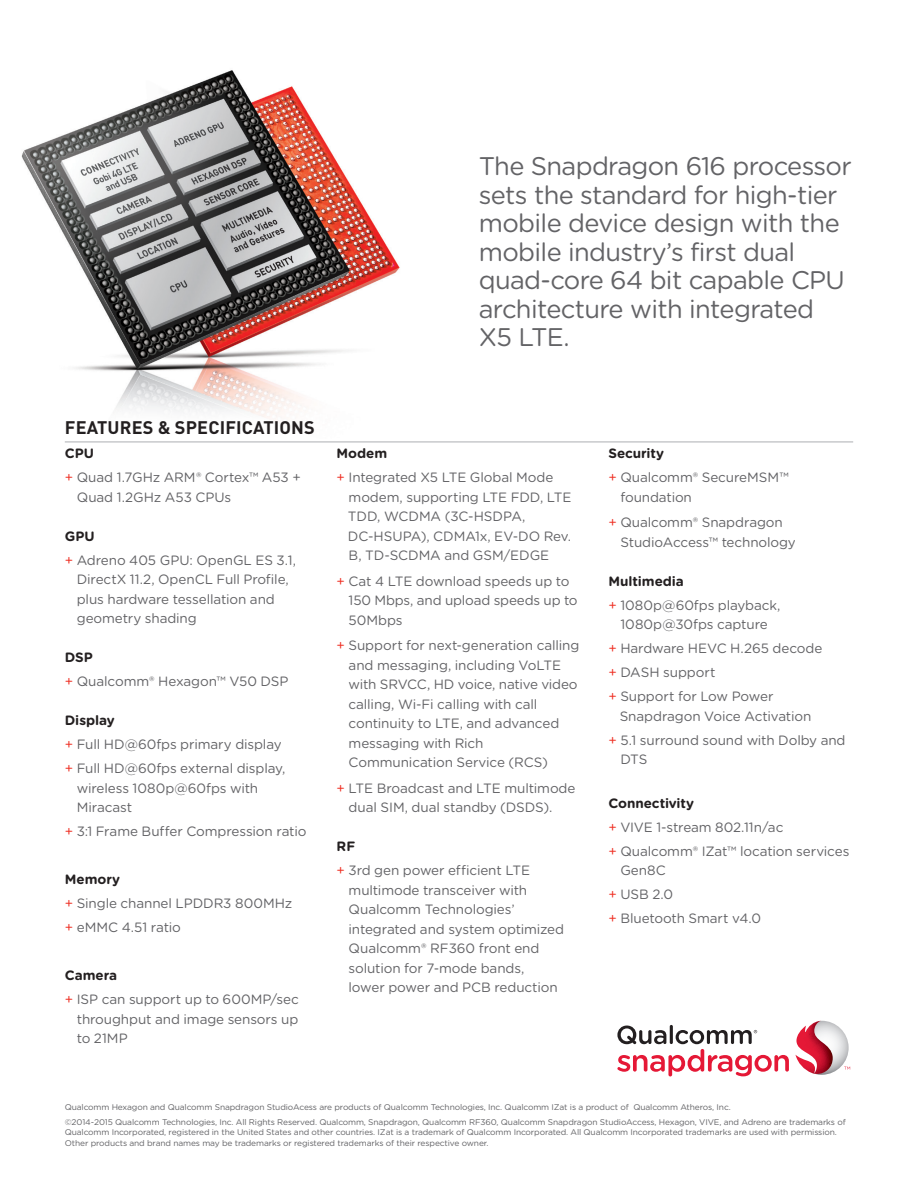
<style>
.page{position:relative;width:918px;height:1188px;background:#fff}
.page>*{position:absolute;margin:0;border:0;box-sizing:border-box;transform-origin:0 0}
.Intro_-_Back{font:25.5px/28.5px "Gotham Rounded";letter-spacing:-.025em;color:#636366}
.All_Caps_Subhead{font:700 18px "DINOT";letter-spacing:.01em;color:#231f20}
.Body_Copy_-_Back{font:13.5px/19.5px "Gotham Rounded";letter-spacing:-.01em;color:#636366}
.Subhead_-_Black{font:700 13.5px "Gotham Rounded";letter-spacing:-.005em;color:#231f20}
.Body_Copy_-_Back-2{font:700 13.5px "Gotham Rounded";color:#231f20}
.Copyright{font:8.25px/10.5px "Gotham Rounded";letter-spacing:-.015em;color:#636366}
.s1{color:#ee2e22}
</style>
<div class="page">
<img style="left:21px;top:70px;width:379px;height:348px">
<hr style="left:65px;top:442px;width:788px;height:1px;background:#adaeb2">
<svg style="left:795px;top:1021px;width:55px;height:54px"></svg>
<svg style="left:617px;top:1025px;width:172px;height:51px"></svg>
<p class="Intro_-_Back" style="left:479px;top:152px;width:374px">The Snapdragon 616 processor sets the standard for high-tier mobile device design with the mobile industry’s first dual quad-core 64 bit capable CPU architecture with integrated<br>X5 LTE.</p>
<p class="All_Caps_Subhead" style="left:65px;top:416px;width:252px">FEATURES &amp; SPECIFICATIONS</p>
<p class="Subhead_-_Black" style="left:65px;top:445px;width:31px">CPU</p>
<p class="Body_Copy_-_Back" style="left:77px;top:468px;width:226px;text-indent:-12px"><span class="s1">+</span> Quad 1.7GHz ARM® Cortex™ A53 +<br>Quad 1.2GHz A53 CPUs</p>
<p class="Subhead_-_Black" style="left:65px;top:528px;width:31px">GPU</p>
<p class="Body_Copy_-_Back" style="left:77px;top:550px;width:221px;text-indent:-12px"><span class="s1">+</span> Adreno 405 GPU: OpenGL ES 3.1,<br>DirectX 11.2, OpenCL Full Profile, plus hardware tessellation and geometry shading</p>
<p class="Subhead_-_Black" style="left:65px;top:649px;width:30px">DSP</p>
<p class="Body_Copy_-_Back" style="left:65px;top:672px;width:225px"><span class="s1">+</span> Qualcomm® Hexagon™ V50 DSP</p>
<p class="Subhead_-_Black" style="left:65px;top:713px;width:51px">Display</p>
<p class="Body_Copy_-_Back" style="left:65px;top:735px;width:218px"><span class="s1">+</span> Full HD@60fps primary display</p>
<p class="Body_Copy_-_Back" style="left:77px;top:759px;width:210px;text-indent:-12px"><span class="s1">+</span> Full HD@60fps external display, wireless 1080p@60fps with</p>
<p class="Body_Copy_-_Back" style="left:77px;top:798px;width:57px">Miracast</p>
<p class="Body_Copy_-_Back" style="left:65px;top:822px;width:243px"><span class="s1">+</span> 3:1 Frame Buffer Compression ratio</p>
<p class="Body_Copy_-_Back-2" style="left:65px;top:872px;width:57px">Memory</p>
<p class="Body_Copy_-_Back" style="left:65px;top:894px;width:229px"><span class="s1">+</span> Single channel LPDDR3 800MHz</p>
<p class="Body_Copy_-_Back" style="left:65px;top:918px;width:118px"><span class="s1">+</span> eMMC 4.51 ratio</p>
<p class="Subhead_-_Black" style="left:65px;top:968px;width:54px">Camera</p>
<p class="Body_Copy_-_Back" style="left:77px;top:990px;width:224px;text-align:justify;text-indent:-12px"><span class="s1">+</span> ISP can support up to 600MP/sec throughput and image sensors up to 21MP</p>
<p class="Subhead_-_Black" style="left:337px;top:445px;width:52px">Modem</p>
<p class="Body_Copy_-_Back" style="left:349px;top:468px;width:225px;text-indent:-12px"><span class="s1">+</span> Integrated X5 LTE Global Mode modem, supporting LTE FDD, LTE</p>
<p class="Body_Copy_-_Back" style="left:348px;top:507px;width:179px">TDD, WCDMA (3C-HSDPA,</p>
<p class="Body_Copy_-_Back" style="left:348px;top:526px;width:225px">DC-HSUPA), CDMA1x, EV-DO Rev.<br>B, TD-SCDMA and GSM/EDGE</p>
<p class="Body_Copy_-_Back" style="left:349px;top:571px;width:231px;text-indent:-12px"><span class="s1">+</span> Cat 4 LTE download speeds up to<br>150 Mbps, and upload speeds up to<br>50Mbps</p>
<p class="Body_Copy_-_Back" style="left:337px;top:636px;width:244px;text-align:center"><span class="s1">+</span> Support for next-generation calling and messaging, including VoLTE</p>
<p class="Body_Copy_-_Back" style="left:349px;top:675px;width:231px">with SRVCC, HD voice, native video calling, Wi-Fi calling with call</p>
<p class="Body_Copy_-_Back" style="left:349px;top:714px;width:212px">continuity to LTE, and advanced messaging with Rich</p>
<p class="Body_Copy_-_Back" style="left:349px;top:753px;width:201px">Communication Service (RCS)</p>
<p class="Body_Copy_-_Back" style="left:349px;top:778px;width:228px;text-indent:-12px"><span class="s1">+</span> LTE Broadcast and LTE multimode dual SIM, dual standby (DSDS).</p>
<p class="Body_Copy_-_Back-2" style="left:337px;top:838px;width:20px">RF</p>
<p class="Body_Copy_-_Back" style="left:337px;top:861px;width:195px"><span class="s1">+</span> 3rd gen power efficient LTE</p>
<p class="Body_Copy_-_Back" style="left:349px;top:880px;width:180px">multimode transceiver with<br>Qualcomm Technologies’</p>
<p class="Body_Copy_-_Back" style="left:349px;top:919px;width:217px">integrated and system optimized<br>Qualcomm® RF360 front end solution for 7-mode bands, lower power and PCB reduction</p>
<p class="Subhead_-_Black" style="left:608px;top:445px;width:57px">Security</p>
<p class="Body_Copy_-_Back" style="left:608px;top:468px;width:182px"><span class="s1">+</span> Qualcomm® SecureMSM™</p>
<p class="Body_Copy_-_Back" style="left:620px;top:487px;width:73px">foundation</p>
<p class="Body_Copy_-_Back" style="left:620px;top:513px;width:177px;text-indent:-12px"><span class="s1">+</span> Qualcomm® Snapdragon<br>StudioAccess™ technology</p>
<p class="Subhead_-_Black" style="left:608px;top:573px;width:77px">Multimedia</p>
<p class="Body_Copy_-_Back" style="left:608px;top:595px;width:173px;text-align:center"><span class="s1">+</span> 1080p@60fps playback,<br>1080p@30fps capture</p>
<p class="Body_Copy_-_Back" style="left:608px;top:639px;width:215px"><span class="s1">+</span> Hardware HEVC H.265 decode</p>
<p class="Body_Copy_-_Back" style="left:608px;top:663px;width:109px"><span class="s1">+</span> DASH support</p>
<p class="Body_Copy_-_Back" style="left:620px;top:687px;width:193px;text-indent:-11px"><span class="s1">+</span> Support for Low Power<br>Snapdragon Voice Activation</p>
<p class="Body_Copy_-_Back" style="left:620px;top:730px;width:227px;text-indent:-12px"><span class="s1">+</span> 5.1 surround sound with Dolby and<br>DTS</p>
<p class="Subhead_-_Black" style="left:608px;top:795px;width:87px">Connectivity</p>
<p class="Body_Copy_-_Back" style="left:608px;top:817px;width:177px"><span class="s1">+</span> VIVE 1-stream 802.11n/ac</p>
<p class="Body_Copy_-_Back" style="left:620px;top:841px;width:231px;text-indent:-12px"><span class="s1">+</span> Qualcomm® IZat™ location services<br>Gen8C</p>
<p class="Body_Copy_-_Back" style="left:608px;top:885px;width:66px"><span class="s1">+</span> USB 2.0</p>
<p class="Body_Copy_-_Back" style="left:608px;top:909px;width:154px"><span class="s1">+</span> Bluetooth Smart v4.0</p>
<p class="Copyright" style="left:65px;top:1102px;width:667px">Qualcomm Hexagon and Qualcomm Snapdragon StudioAcess are products of Qualcomm Technologies, Inc. Qualcomm IZat is a product of Qualcomm Atheros, Inc.</p>
<p class="Copyright" style="left:65px;top:1117px;width:783px">©2014-2015 Qualcomm Technologies, Inc. All Rights Reserved. Qualcomm, Snapdragon, Qualcomm RF360, Qualcomm Snapdragon StudioAccess, Hexagon, VIVE, and Adreno are trademarks of<br>Qualcomm Incorporated, registered in the United States and other countries. IZat is a trademark of Qualcomm Incorporated. All Qualcomm Incorporated trademarks are used with permission.<br>Other products and brand names may be trademarks or registered trademarks of their respective owner.</p>
</div>
